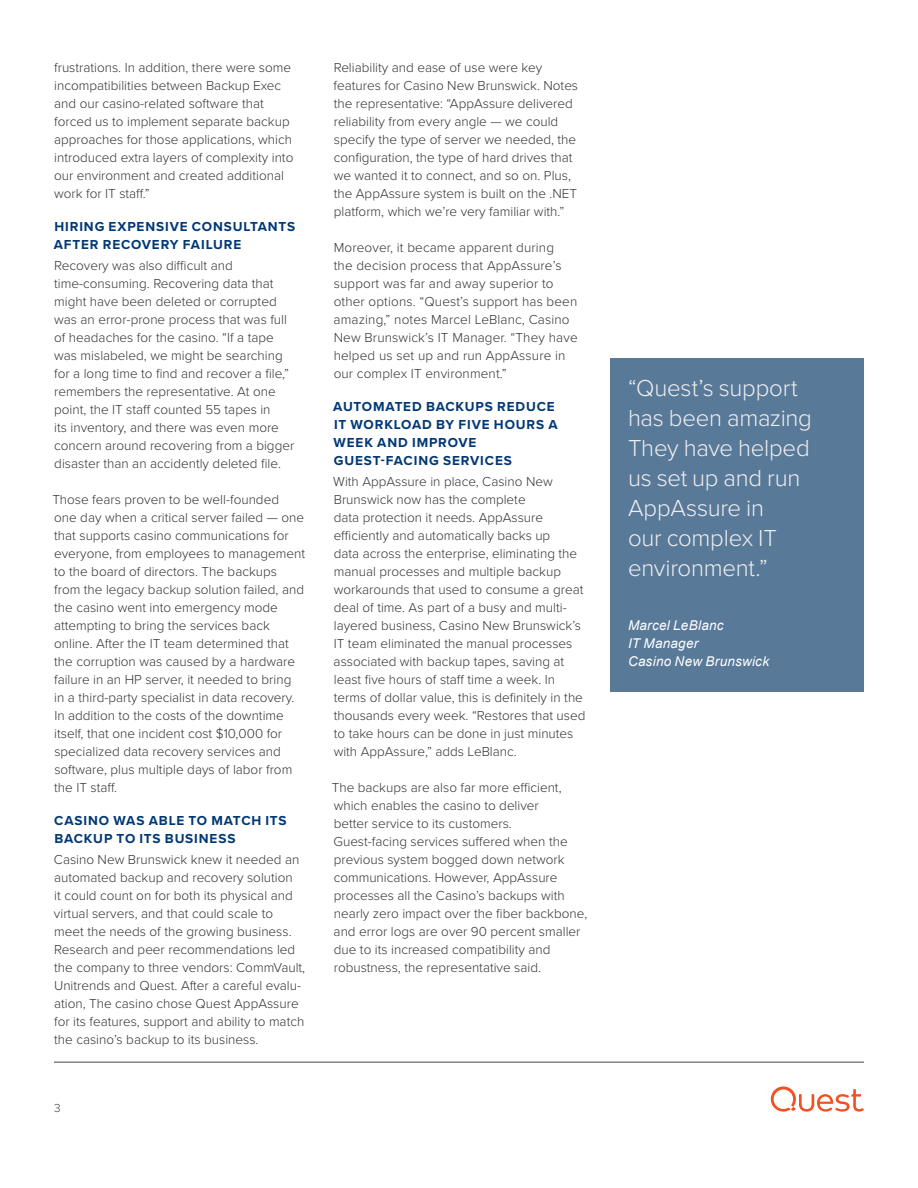
<style>
.page{position:relative;width:918px;height:1188px;background:#fff}
.page>*{position:absolute;margin:0;border:0;box-sizing:border-box;transform-origin:0 0}
.Pull_quote_in_box{font:300 24px/30px "Proxima Nova";letter-spacing:-.01em;color:#eee}
.Body_copy{font:300 13.5px/18px "Proxima Nova";color:#333}
.Paragraph_Head{font:700 13.5px/18px "Proxima Nova";letter-spacing:.065em;color:#003876}
.Callout_box_byline{font:italic 13.5px "Arial";letter-spacing:.015em;color:#fff}
.t1{font:300 12px "Proxima Nova";color:#444}
</style>
<div class="page">
<hr style="left:54px;top:1062px;width:810px;height:1px;background:#444">
<svg style="left:771px;top:1086px;width:93px;height:26px"></svg>
<div style="left:610px;top:358px;width:254px;height:333px;background:#597999"></div>
<p class="Body_copy" style="left:54px;top:58px;width:241px">frustrations. In addition, there were some incompatibilities between Backup Exec and our casino-related software that forced us to implement separate backup approaches for those applications, which introduced extra layers of complexity into our environment and created additional work for IT staff.”</p>
<p class="Paragraph_Head" style="left:54px;top:217px;width:243px">HIRING EXPENSIVE CONSULTANTS<br>AFTER RECOVERY FAILURE</p>
<p class="Body_copy" style="left:54px;top:256px;width:242px">Recovery was also difficult and time-consuming. Recovering data that might have been deleted or corrupted was an error-prone process that was full of headaches for the casino. “If a tape was mislabeled, we might be searching for a long time to find and recover a file,” remembers the representative. At one point, the IT staff counted 55 tapes in<br>its inventory, and there was even more concern around recovering from a bigger disaster than an accidently deleted file.</p>
<p class="Body_copy" style="left:52px;top:490px;width:254px">Those fears proven to be well-founded<br>one day when a critical server failed — one that supports casino communications for everyone, from employees to management to the board of directors. The backups<br>from the legacy backup solution failed, and the casino went into emergency mode attempting to bring the services back online. After the IT team determined that the corruption was caused by a hardware failure in an HP server, it needed to bring<br>in a third-party specialist in data recovery.<br>In addition to the costs of the downtime itself, that one incident cost $10,000 for specialized data recovery services and software, plus multiple days of labor from the IT staff.</p>
<p class="Paragraph_Head" style="left:54px;top:811px;width:234px">CASINO WAS ABLE TO MATCH ITS<br>BACKUP TO ITS BUSINESS</p>
<p class="Body_copy" style="left:54px;top:850px;width:253px">Casino New Brunswick knew it needed an automated backup and recovery solution<br>it could count on for both its physical and virtual servers, and that could scale to meet the needs of the growing business.<br>Research and peer recommendations led the company to three vendors: CommVault, Unitrends and Quest. After a careful evalu&shy;ation, The casino chose Quest AppAssure for its features, support and ability to match the casino’s backup to its business.</p>
<p class="t1" style="left:54px;top:1099px;width:8px">3</p>
<p class="Body_copy" style="left:334px;top:58px;width:246px">Reliability and ease of use were key features for Casino New Brunswick. Notes the representative: “AppAssure delivered reliability from every angle — we could specify the type of server we needed, the configuration, the type of hard drives that we wanted it to connect, and so on. Plus, the AppAssure system is built on the .NET platform, which we’re very familiar with.”</p>
<p class="Body_copy" style="left:334px;top:238px;width:246px">Moreover, it became apparent during<br>the decision process that AppAssure’s support was far and away superior to other options. “Quest’s support has been amazing,” notes Marcel LeBlanc, Casino New Brunswick’s IT Manager. “They have helped us set up and run AppAssure in our complex IT environment.”</p>
<p class="Paragraph_Head" style="left:333px;top:397px;width:226px">AUTOMATED BACKUPS REDUCE<br>IT WORKLOAD BY FIVE HOURS A<br>WEEK AND IMPROVE<br>GUEST-FACING SERVICES</p>
<p class="Body_copy" style="left:333px;top:472px;width:254px">With AppAssure in place, Casino New Brunswick now has the complete<br>data protection it needs. AppAssure efficiently and automatically backs up<br>data across the enterprise, eliminating the manual processes and multiple backup workarounds that used to consume a great deal of time. As part of a busy and multi&shy;layered business, Casino New Brunswick’s IT team eliminated the manual processes associated with backup tapes, saving at least five hours of staff time a week. In terms of dollar value, this is definitely in the thousands every week. “Restores that used to take hours can be done in just minutes with AppAssure,” adds LeBlanc.</p>
<p class="Body_copy" style="left:332px;top:778px;width:257px">The backups are also far more efficient, which enables the casino to deliver<br>better service to its customers.<br>Guest-facing services suffered when the previous system bogged down network communications. However, AppAssure processes all the Casino’s backups with nearly zero impact over the fiber backbone, and error logs are over 90 percent smaller due to its increased compatibility and robustness, the representative said.</p>
<p class="Pull_quote_in_box" style="left:628px;top:372px;width:185px">“Quest’s support has been amazing<br>They have helped us set up and run<br>AppAssure in<br>our complex IT environment.”</p>
<p class="Callout_box_byline" style="left:628px;top:617px;width:97px">Marcel LeBlanc</p>
<p class="Callout_box_byline" style="left:628px;top:635px;width:72px">IT Manager</p>
<p class="Callout_box_byline" style="left:628px;top:653px;width:143px">Casino New Brunswick</p>
</div>
